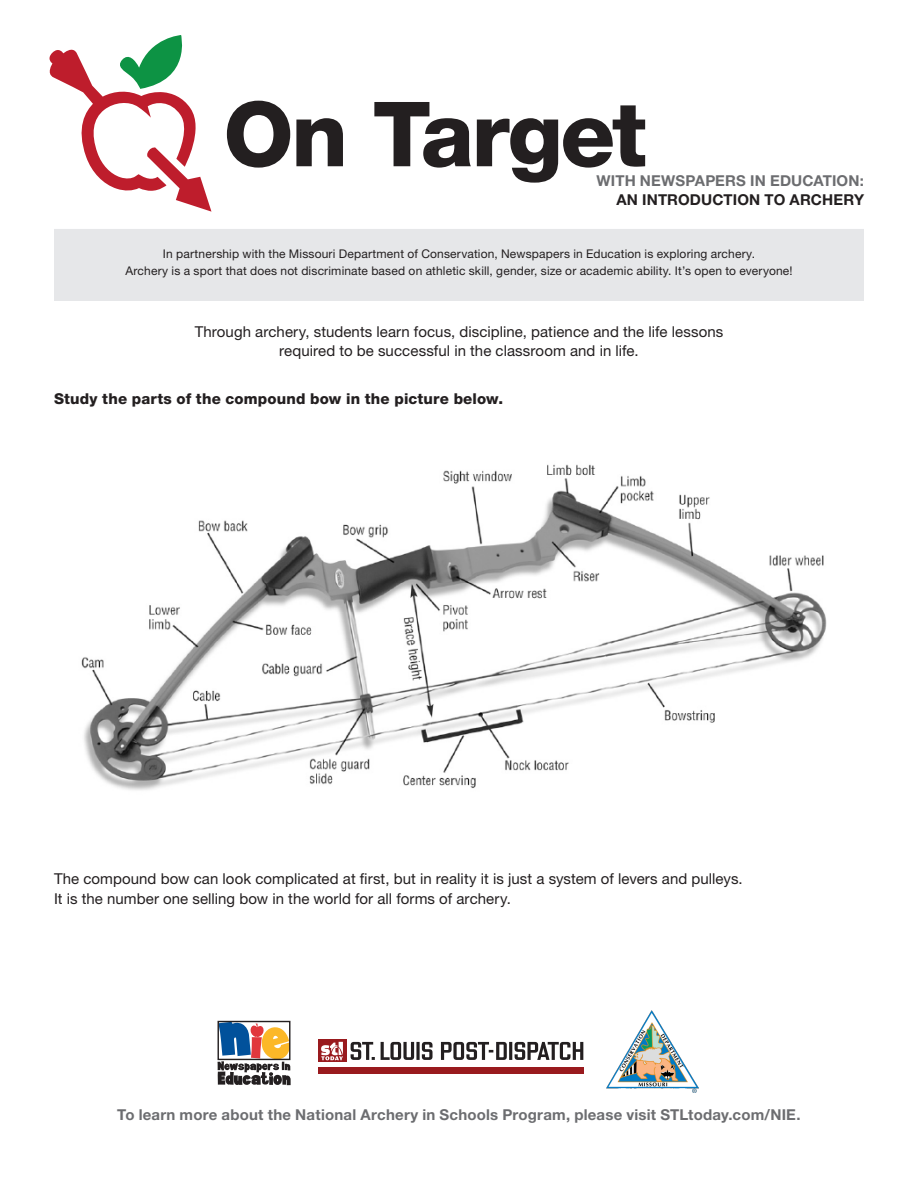
<style>
.page{position:relative;width:918px;height:1188px;background:#fff}
.page>*{position:absolute;margin:0;border:0;box-sizing:border-box;transform-origin:0 0}
.t1{font:800 90px "Helvetica Neue LT Std";letter-spacing:-.03em;color:#231f20}
.BODY{font:15px/19.5px "Helvetica Neue LT Std";letter-spacing:.005em;color:#231f20;text-align:center}
.HEAD{font:700 15px "Helvetica Neue LT Std";letter-spacing:.015em;color:#6c6d70}
.BODY-2{font:800 15px "Helvetica Neue LT Std";letter-spacing:.01em;color:#231f20}
.t2{font:700 15px "Helvetica Neue LT Std";letter-spacing:.01em;color:#231f20}
.t3{font:12px/16.5px "Helvetica Neue LT Std";letter-spacing:.015em;color:#231f20;text-align:center}
</style>
<div class="page">
<div style="left:54px;top:229px;width:810px;height:72px;background:#e6e7e9"></div>
<svg style="left:50px;top:35px;width:161px;height:177px"></svg>
<img style="left:81px;top:464px;width:746px;height:326px">
<div style="left:218px;top:1021px;width:72px;height:39px;border:1px solid #231f20"></div>
<svg style="left:218px;top:1022px;width:73px;height:63px"></svg>
<div style="left:318px;top:1067px;width:265px;height:7px;background:#991a1e"></div>
<svg style="left:351px;top:1042px;width:232px;height:18px"></svg>
<div style="left:318px;top:1040px;width:28px;height:22px;background:#991a1e"></div>
<svg style="left:321px;top:1042px;width:22px;height:18px"></svg>
<img style="left:607px;top:1011px;width:91px;height:82px">
<p class="t1" style="left:224px;top:81px;width:425px">On Target</p>
<p class="HEAD" style="left:597px;top:171px;width:269px">WITH NEWSPAPERS IN EDUCATION:</p>
<p class="t2" style="left:616px;top:191px;width:249px">AN INTRODUCTION TO ARCHERY</p>
<p class="t3" style="left:125px;top:246px;width:669px">In partnership with the Missouri Department of Conservation, Newspapers in Education is exploring archery.<br>Archery is a sport that does not discriminate based on athletic skill, gender, size or academic ability. It’s open to everyone!</p>
<p class="BODY" style="left:195px;top:322px;width:530px">Through archery, students learn focus, discipline, patience and the life lessons required to be successful in the classroom and in life.</p>
<p class="BODY-2" style="left:54px;top:390px;width:451px">Study the parts of the compound bow in the picture below.</p>
<p class="BODY" style="left:54px;top:869px;width:690px;text-align:left">The compound bow can look complicated at first, but in reality it is just a system of levers and pulleys.<br>It is the number one selling bow in the world for all forms of archery.</p>
<p class="HEAD" style="left:117px;top:1105px;width:685px">To learn more about the National Archery in Schools Program, please visit STLtoday.com/NIE.</p>
</div>
